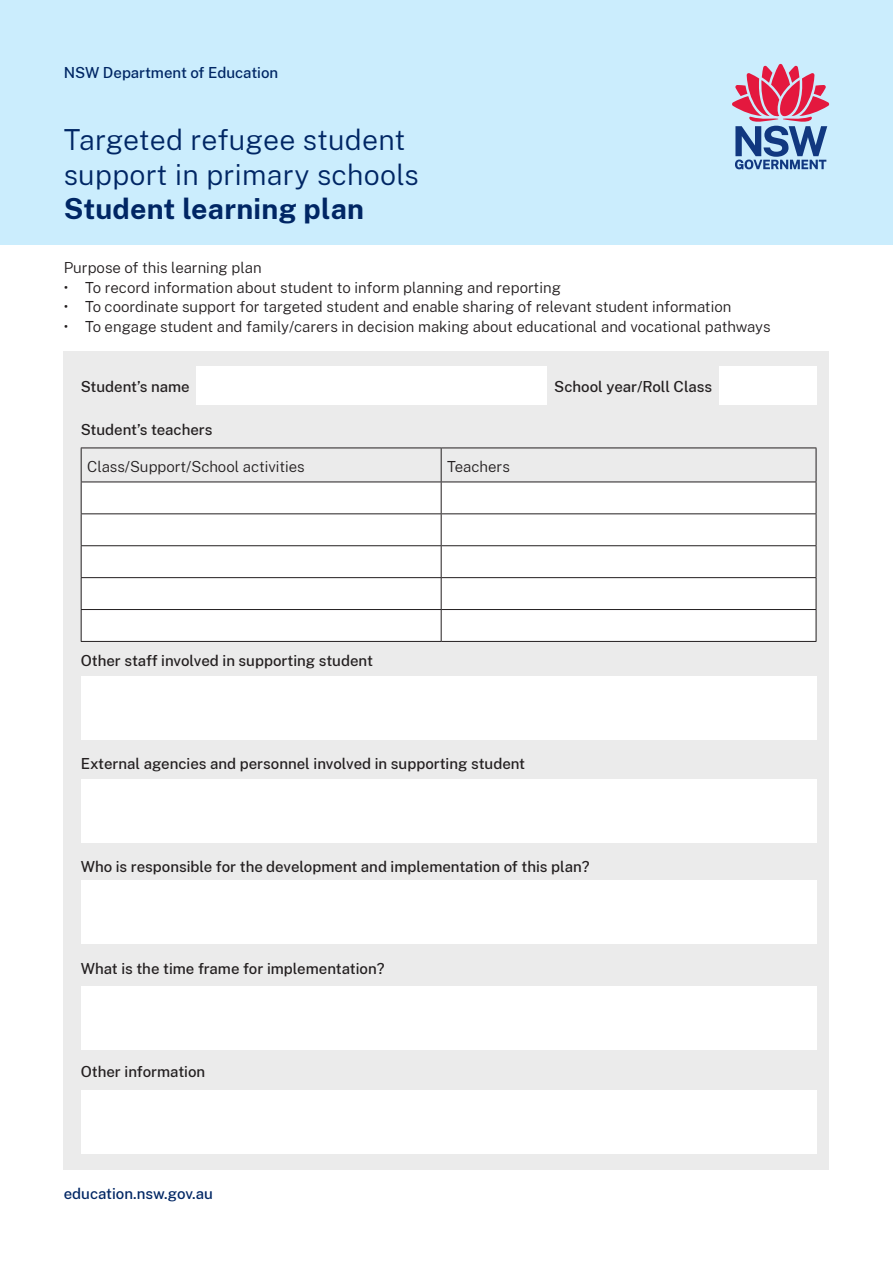
<style>
.page{position:relative;width:893px;height:1263px;background:#fff}
.page>*{position:absolute;margin:0;border:0;box-sizing:border-box;transform-origin:0 0}
.t1{font:300 28.5px/34.5px "Public Sans";letter-spacing:.01em;color:#002664}
.t2{font:700 28.5px "Public Sans";letter-spacing:.01em;color:#002664}
.Form_Body{font:500 15px "Public Sans";color:#231f20}
.Feature_Bullets{font:300 15px "Public Sans";color:#231f20}
.NSW_Department_of_Ed{font:500 15px "Public Sans";color:#002664}
.Table_Form_Body{font:300 15px "Public Sans";color:#231f20}
.Body{font:300 15px "Public Sans";color:#231f20}
</style>
<div class="page">
<div style="left:64px;top:351px;width:765px;height:818px;background:#ebebeb"></div>
<div style="left:0;top:0;width:893px;height:244px;background:#cbedfd"></div>
<svg style="left:732px;top:64px;width:97px;height:105px"></svg>
<div style="left:197px;top:367px;width:350px;height:38px;background:#fff"></div>
<div style="left:719px;top:367px;width:97px;height:38px;background:#fff"></div>
<div style="left:82px;top:483px;width:734px;height:158px;background:#fff"></div>
<hr style="left:441px;top:448px;width:1px;height:34px;background:#231f20">
<hr style="left:81px;top:482px;width:360px;height:1px;background:#231f20">
<hr style="left:441px;top:482px;width:375px;height:1px;background:#231f20">
<hr style="left:441px;top:482px;width:1px;height:31px;background:#231f20">
<hr style="left:81px;top:513px;width:360px;height:1px;background:#231f20">
<hr style="left:441px;top:513px;width:375px;height:1px;background:#231f20">
<hr style="left:441px;top:514px;width:1px;height:31px;background:#231f20">
<hr style="left:81px;top:545px;width:360px;height:1px;background:#231f20">
<hr style="left:441px;top:545px;width:375px;height:1px;background:#231f20">
<hr style="left:441px;top:546px;width:1px;height:31px;background:#231f20">
<hr style="left:81px;top:577px;width:360px;height:1px;background:#231f20">
<hr style="left:441px;top:577px;width:375px;height:1px;background:#231f20">
<hr style="left:441px;top:578px;width:1px;height:31px;background:#231f20">
<hr style="left:81px;top:609px;width:360px;height:1px;background:#231f20">
<hr style="left:441px;top:609px;width:375px;height:1px;background:#231f20">
<hr style="left:441px;top:610px;width:1px;height:31px;background:#231f20">
<hr style="left:81px;top:641px;width:360px;height:1px;background:#231f20">
<hr style="left:441px;top:641px;width:375px;height:1px;background:#231f20">
<hr style="left:81px;top:448px;width:360px;height:1px;background:#231f20">
<hr style="left:81px;top:448px;width:1px;height:34px;background:#231f20">
<hr style="left:441px;top:448px;width:375px;height:1px;background:#231f20">
<hr style="left:816px;top:448px;width:1px;height:34px;background:#231f20">
<hr style="left:81px;top:482px;width:1px;height:31px;background:#231f20">
<hr style="left:816px;top:482px;width:1px;height:31px;background:#231f20">
<hr style="left:81px;top:514px;width:1px;height:31px;background:#231f20">
<hr style="left:816px;top:514px;width:1px;height:31px;background:#231f20">
<hr style="left:81px;top:546px;width:1px;height:31px;background:#231f20">
<hr style="left:816px;top:546px;width:1px;height:31px;background:#231f20">
<hr style="left:81px;top:578px;width:1px;height:31px;background:#231f20">
<hr style="left:816px;top:578px;width:1px;height:31px;background:#231f20">
<hr style="left:81px;top:610px;width:1px;height:31px;background:#231f20">
<hr style="left:816px;top:610px;width:1px;height:31px;background:#231f20">
<div style="left:81px;top:676px;width:735px;height:64px;background:#fff"></div>
<div style="left:81px;top:779px;width:735px;height:64px;background:#fff"></div>
<div style="left:81px;top:880px;width:735px;height:64px;background:#fff"></div>
<div style="left:81px;top:986px;width:735px;height:64px;background:#fff"></div>
<div style="left:81px;top:1090px;width:735px;height:64px;background:#fff"></div>
<p class="NSW_Department_of_Ed" style="left:64px;top:62px;width:216px">NSW Department of Education</p>
<h1 class="t1" style="left:64px;top:122px;width:357px">Targeted refugee student support in primary schools</h1>
<h1 class="t2" style="left:64px;top:188px;width:302px">Student learning plan</h1>
<p class="Body" style="left:64px;top:258px;width:199px">Purpose of this learning plan</p>
<p class="Feature_Bullets" style="left:64px;top:277px;width:499px">• To record information about student to inform planning and reporting</p>
<p class="Feature_Bullets" style="left:64px;top:297px;width:669px">• To coordinate support for targeted student and enable sharing of relevant student information</p>
<p class="Feature_Bullets" style="left:64px;top:316px;width:708px">• To engage student and family/carers in decision making about educational and vocational pathways</p>
<p class="Form_Body" style="left:81px;top:376px;width:110px">Student’s name</p>
<p class="Form_Body" style="left:554px;top:376px;width:159px">School year/Roll Class</p>
<p class="Form_Body" style="left:81px;top:419px;width:133px">Student’s teachers</p>
<p class="Table_Form_Body" style="left:87px;top:456px;width:219px">Class/Support/School activities</p>
<p class="Table_Form_Body" style="left:447px;top:456px;width:64px">Teachers</p>
<p class="Form_Body" style="left:81px;top:650px;width:294px">Other staff involved in supporting student</p>
<p class="Form_Body" style="left:81px;top:753px;width:446px">External agencies and personnel involved in supporting student</p>
<p class="Form_Body" style="left:81px;top:855px;width:510px">Who is responsible for the development and implementation of this plan?</p>
<p class="Form_Body" style="left:81px;top:958px;width:305px">What is the time frame for implementation?</p>
<p class="Form_Body" style="left:81px;top:1061px;width:126px">Other information</p>
<p class="NSW_Department_of_Ed" style="left:64px;top:1183px;width:151px">education.nsw.gov.au</p>
</div>
